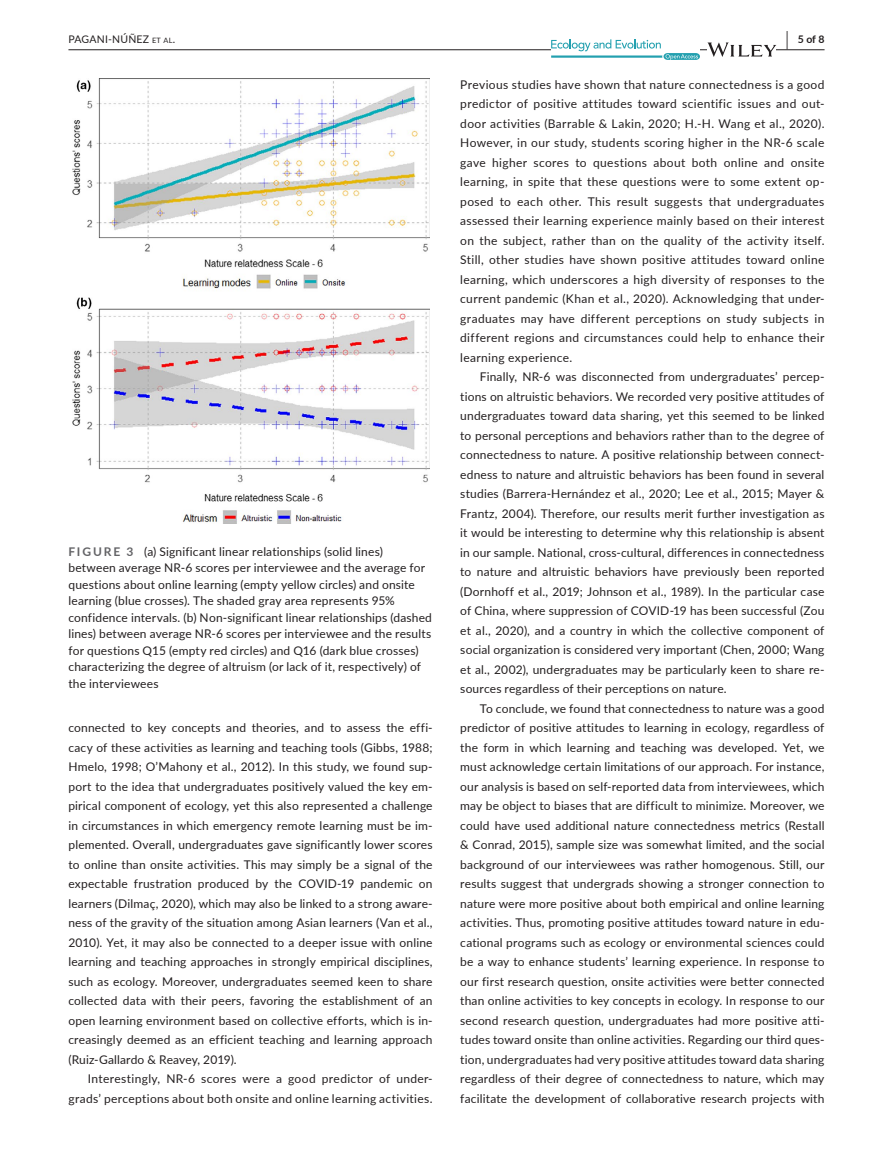
<style>
.page{position:relative;width:893px;height:1174px;background:#fff}
.page>*{position:absolute;margin:0;border:0;box-sizing:border-box;transform-origin:0 0}
.t1{font:12px/19.5px "Lato";letter-spacing:.015em;color:#231f20;text-align:justify}
.t2{font:10.5px "Lato";letter-spacing:.02em;color:#231f20}
.t3{font:700 10.5px "Lato";color:#231f20}
.s1{font-style:inherit}
.s2{font-size:7.35px}
.s3{font-size:19.5px}
.s4{font-weight:700;color:#636366}
</style>
<div class="page">
<hr style="left:68px;top:49px;width:756px;height:1px;background:#231f20">
<svg style="left:551px;top:39px;width:149px;height:21px"></svg>
<svg style="left:707px;top:42px;width:69px;height:15px"></svg>
<img style="left:72px;top:78px;width:357px;height:445px">
<p class="t2" style="left:68px;top:31px;width:108px">PAGANI-N<span class="s1">ÚÑ</span>EZ <span class="s2">et al</span>.</p>
<p class="t3" style="left:786px;top:31px;width:40px"><span class="s3">|</span> 5 of 8</p>
<p class="t1" style="left:68px;top:542px;width:365px;line-height:16.5px;text-align:left"><span class="s4">FIGURE 3</span> (a) Significant linear relationships (solid lines) between average NR-6 scores per interviewee and the average for questions about online learning (empty yellow circles) and onsite learning (blue crosses). The shaded gray area represents 95% confidence intervals. (b) Non-significant linear relationships (dashed lines) between average NR-6 scores per interviewee and the results for questions Q15 (empty red circles) and Q16 (dark blue crosses) characterizing the degree of altruism (or lack of it, respectively) of the interviewees</p>
<p class="t1" style="left:68px;top:717px;width:366px">connected to key concepts and theories, and to assess the effi&shy;cacy of these activities as learning and teaching tools (Gibbs, 1988; Hmelo, 1998; O’Mahony et al., 2012). In this study, we found sup&shy;port to the idea that undergraduates positively valued the key em&shy;pirical component of ecology, yet this also represented a challenge in circumstances in which emergency remote learning must be im&shy;plemented. Overall, undergraduates gave significantly lower scores to online than onsite activities. This may simply be a signal of the expectable frustration produced by the COVID-19 pandemic on learners (Dilmaç, 2020), which may also be linked to a strong aware&shy;ness of the gravity of the situation among Asian learners (Van et al., 2010). Yet, it may also be connected to a deeper issue with online learning and teaching approaches in strongly empirical disciplines, such as ecology. Moreover, undergraduates seemed keen to share collected data with their peers, favoring the establishment of an open learning environment based on collective efforts, which is in&shy;creasingly deemed as an efficient teaching and learning approach (Ruiz-Gallardo &amp; Reavey, 2019).</p>
<p class="t1" style="left:68px;top:1068px;width:366px;text-align:right">Interestingly, NR-6 scores were a good predictor of under&shy;grads’ perceptions about both onsite and online learning activities.</p>
<p class="t1" style="left:460px;top:74px;width:366px">Previous studies have shown that nature connectedness is a good predictor of positive attitudes toward scientific issues and out&shy;door activities (Barrable &amp; Lakin, 2020; H.-H. Wang et al., 2020).<br>However, in our study, students scoring higher in the NR-6 scale gave higher scores to questions about both online and onsite learning, in spite that these questions were to some extent op&shy;posed to each other. This result suggests that undergraduates assessed their learning experience mainly based on their interest on the subject, rather than on the quality of the activity itself.<br>Still, other studies have shown positive attitudes toward online learning, which underscores a high diversity of responses to the current pandemic (Khan et al., 2020). Acknowledging that under&shy;graduates may have different perceptions on study subjects in different regions and circumstances could help to enhance their learning experience.</p>
<p class="t1" style="left:460px;top:366px;width:366px;text-indent:20px">Finally, NR-6 was disconnected from undergraduates’ percep&shy;tions on altruistic behaviors. We recorded very positive attitudes of undergraduates toward data sharing, yet this seemed to be linked to personal perceptions and behaviors rather than to the degree of connectedness to nature. A positive relationship between connect&shy;edness to nature and altruistic behaviors has been found in several studies (Barrera-Hernández et al., 2020; Lee et al., 2015; Mayer &amp; Frantz, 2004). Therefore, our results merit further investigation as it would be interesting to determine why this relationship is absent in our sample. National, cross-cultural, differences in connectedness to nature and altruistic behaviors have previously been reported (Dornhoff et al., 2019; Johnson et al., 1989). In the particular case of China, where suppression of COVID-19 has been successful (Zou et al., 2020), and a country in which the collective component of social organization is considered very important (Chen, 2000; Wang et al., 2002), undergraduates may be particularly keen to share re&shy;sources regardless of their perceptions on nature.</p>
<p class="t1" style="left:460px;top:698px;width:366px;text-indent:20px">To conclude, we found that connectedness to nature was a good predictor of positive attitudes to learning in ecology, regardless of the form in which learning and teaching was developed. Yet, we must acknowledge certain limitations of our approach. For instance, our analysis is based on self-reported data from interviewees, which may be object to biases that are difficult to minimize. Moreover, we could have used additional nature connectedness metrics (Restall &amp; Conrad, 2015), sample size was somewhat limited, and the social background of our interviewees was rather homogenous. Still, our results suggest that undergrads showing a stronger connection to nature were more positive about both empirical and online learning activities. Thus, promoting positive attitudes toward nature in edu&shy;cational programs such as ecology or environmental sciences could be a way to enhance students’ learning experience. In response to our first research question, onsite activities were better connected than online activities to key concepts in ecology. In response to our second research question, undergraduates had more positive atti&shy;tudes toward onsite than online activities. Regarding our third ques&shy;tion, undergraduates had very positive attitudes toward data sharing regardless of their degree of connectedness to nature, which may facilitate the development of collaborative research projects with</p>
</div>
